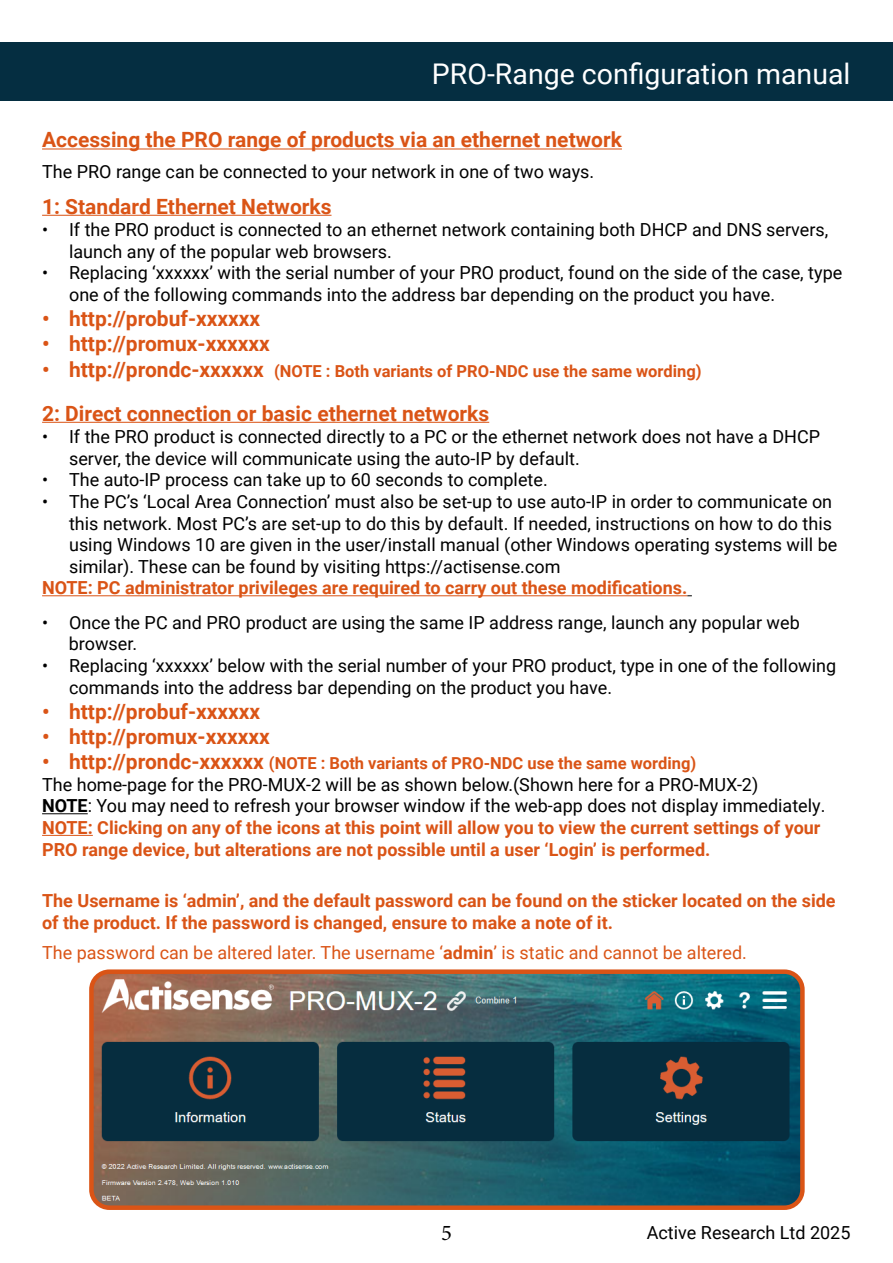
<style>
.page{position:relative;width:893px;height:1263px;background:#fff}
.page>*{position:absolute;margin:0;border:0;box-sizing:border-box;transform-origin:0 0}
.Front_Page_-_Issue{font:28.5px "Roboto";color:#fff}
.t1{font:22.5px "Minion Pro";color:#000}
.Heading_1{font:700 21px "Roboto";color:#da5416}
.t2{font:18px/21.6px "Roboto";color:#000}
.Main{font:700 18px/21.6px "Roboto";color:#da5416}
.t3{font:18px "Roboto";color:#da5416}
.t4{font:700 16.5px "Roboto";color:#da5416}
.s1{font-size:21px}
.s2{font-weight:700}
</style>
<div class="page">
<div style="left:0;top:43px;width:893px;height:58px;background:#052e41"></div>
<hr style="left:42px;top:148px;width:580px;height:1px;background:#da5416">
<hr style="left:42px;top:215px;width:289px;height:1px;background:#da5416">
<hr style="left:42px;top:422px;width:447px;height:1px;background:#da5416">
<hr style="left:42px;top:595px;width:645px;height:1px;background:#da5416">
<hr style="left:42px;top:813px;width:46px;height:1px;background:#000">
<hr style="left:42px;top:835px;width:51px;height:1px;background:#da5416">
<img style="left:94px;top:974px;width:706px;height:231px">
<div style="left:89px;top:969px;width:716px;height:241px;border:4px solid #da5416;border-radius:18px"></div>
<p class="Front_Page_-_Issue" style="left:432px;top:53px;width:420px">PRO-Range configuration manual</p>
<p class="Heading_1" style="left:42px;top:125px;width:581px">Accessing the PRO range of products via an ethernet network</p>
<p class="t2" style="left:42px;top:161px;width:554px">The PRO range can be connected to your network in one of two ways.</p>
<p class="Heading_1" style="left:42px;top:192px;width:291px">1: Standard Ethernet Networks</p>
<p class="t2" style="left:69px;top:218px;width:761px;text-indent:-27px">• If the PRO product is connected to an ethernet network containing both DHCP and DNS servers, launch any of the popular web browsers.</p>
<p class="t2" style="left:69px;top:262px;width:775px;text-indent:-27px">• Replacing ‘xxxxxx’ with the serial number of your PRO product, found on the side of the case, type one of the following commands into the address bar depending on the product you have.</p>
<p class="Heading_1" style="left:42px;top:304px;width:220px">• http://probuf-xxxxxx</p>
<p class="Heading_1" style="left:42px;top:329px;width:229px">• http://promux-xxxxxx</p>
<p class="t4" style="left:42px;top:359px;width:661px"><span class="s1">• http://prondc-xxxxxx</span> (NOTE : Both variants of PRO-NDC use the same wording)</p>
<p class="Heading_1" style="left:42px;top:399px;width:449px">2: Direct connection or basic ethernet networks</p>
<p class="t2" style="left:69px;top:425px;width:753px;text-indent:-27px">• If the PRO product is connected directly to a PC or the ethernet network does not have a DHCP server, the device will communicate using the auto-IP by default.</p>
<p class="t2" style="left:42px;top:469px;width:507px">• The auto-IP process can take up to 60 seconds to complete.</p>
<p class="t2" style="left:69px;top:490px;width:770px;text-indent:-27px">• The PC’s ‘Local Area Connection’ must also be set-up to use auto-IP in order to communicate on this network. Most PC’s are set-up to do this by default. If needed, instructions on how to do this using Windows 10 are given in the user/install manual (other Windows operating systems will be similar). These can be found by visiting https://actisense.com</p>
<p class="Main" style="left:42px;top:577px;width:647px">NOTE: PC administrator privileges are required to carry out these modifications.</p>
<p class="t2" style="left:42px;top:611px;width:759px">• Once the PC and PRO product are using the same IP address range, launch any popular web</p>
<p class="t2" style="left:69px;top:632px;width:70px">browser.</p>
<p class="t2" style="left:69px;top:654px;width:769px;text-indent:-27px">• Replacing ‘xxxxxx’ below with the serial number of your PRO product, type in one of the following commands into the address bar depending on the product you have.</p>
<p class="Heading_1" style="left:42px;top:697px;width:220px">• http://probuf-xxxxxx</p>
<p class="Heading_1" style="left:42px;top:722px;width:229px">• http://promux-xxxxxx</p>
<p class="t4" style="left:42px;top:752px;width:656px"><span class="s1">• http://prondc-xxxxxx</span> (NOTE : Both variants of PRO-NDC use the same wording)</p>
<p class="t2" style="left:42px;top:773px;width:718px">The home-page for the PRO-MUX-2 will be as shown below.(Shown here for a PRO-MUX-2)</p>
<p class="t2" style="left:42px;top:794px;width:785px"><span class="s2">NOTE</span>: You may need to refresh your browser window if the web-app does not display immediately.</p>
<p class="Main" style="left:42px;top:816px;width:780px">NOTE: Clicking on any of the icons at this point will allow you to view the current settings of your<br>PRO range device, but alterations are not possible until a user ‘Login’ is performed.</p>
<p class="Main" style="left:42px;top:889px;width:795px">The Username is ‘admin’, and the default password can be found on the sticker located on the side of the product. If the password is changed, ensure to make a note of it.</p>
<p class="t3" style="left:42px;top:940px;width:706px">The password can be altered later. The username ‘<span class="s2">admin</span>’ is static and cannot be altered.</p>
<p class="t1" style="left:441px;top:1218px;width:12px">5</p>
<p class="t2" style="left:647px;top:1221px;width:205px">Active Research Ltd 2025</p>
</div>
